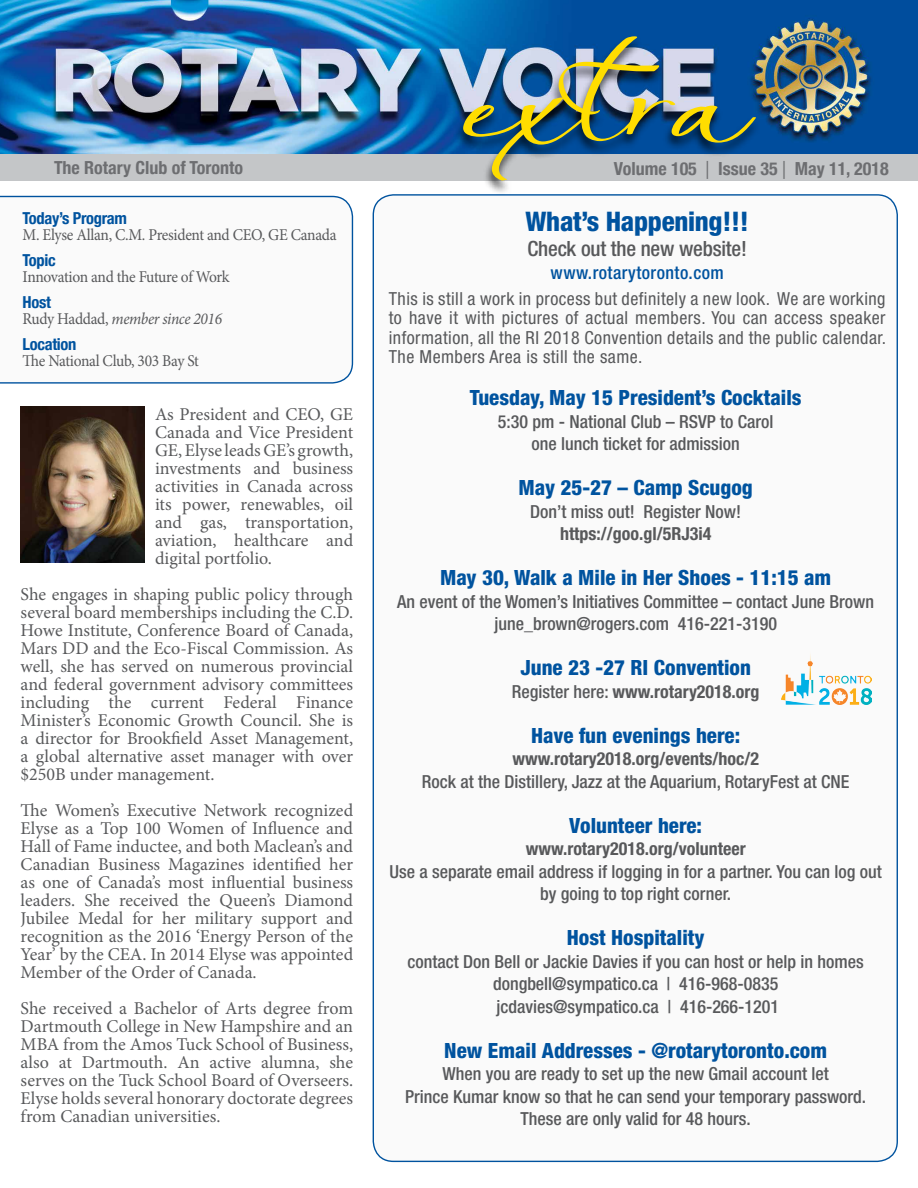
<style>
.page{position:relative;width:918px;height:1188px;background:#fff}
.page>*{position:absolute;margin:0;border:0;box-sizing:border-box;transform-origin:0 0}
.t1{font:115.35px "Always";color:#fd0}
.t2{font:800 condensed 27px "Helvetica Neue LT Std";letter-spacing:-.01em;color:#00539f}
.t3{font:800 condensed 21px "Helvetica Neue LT Std";color:#00539f}
.t4{font:500 condensed 21px "Helvetica Neue LT Std";letter-spacing:-.01em;color:#58595b}
.t5{font:18px/18px "Minion Pro";color:#58595b;text-align:justify}
.t6{font:500 condensed 18px/22.5px "Helvetica Neue LT Std";color:#58595b;text-align:center}
.t7{font:condensed 18px/19.5px "Helvetica Neue LT Std";letter-spacing:.025em;color:#58595b;text-align:justify}
.t8{font:700 condensed 18px "Helvetica Neue LT Std";color:#58595b}
.t9{font:700 condensed 18px "Helvetica Neue";color:#6d6e71}
.t10{font:500 condensed 18px "Helvetica Neue LT Std";letter-spacing:.025em;color:#00539f}
.t11{font:16.5px "Minion Pro";letter-spacing:-.025em;color:#58595b;scale:.94 1}
.t12{font:700 condensed 16.5px "Helvetica Neue";letter-spacing:-.02em;color:#00539f}
.t13{font:italic 16.5px "Minion Pro";letter-spacing:-.025em;color:#58595b;scale:.94 1}
.s1{font-style:normal}
.s2{font-weight:400;font-stretch:normal}
.s3{font-weight:500}
</style>
<div class="page">
<div style="left:373px;top:195px;width:524px;height:966px;background:#fafafa;border-radius:20px"></div>
<img style="left:0;top:0;width:918px;height:155px">
<div style="left:0;top:155px;width:918px;height:26px;background:#c4c6c8"></div>
<div style="left:454px;top:36px;width:307px;height:159px;background:#000;opacity:.75"></div>
<svg style="left:0;top:195px;width:354px;height:189px"></svg>
<img style="left:21px;top:407px;width:124px;height:156px">
<img style="left:781px;top:654px;width:91px;height:50px">
<p class="t9" style="left:54px;top:152px;width:191px">The Rotary Club of Toronto</p>
<p class="t12" style="left:23px;top:204px;width:106px">Today’s Program</p>
<p class="t11" style="left:23px;top:224px;width:336px">M. Elyse Allan, C.M. President and CEO, GE Canada</p>
<p class="t12" style="left:23px;top:246px;width:35px">Topic</p>
<p class="t11" style="left:23px;top:266px;width:222px">Innovation and the Future of Work</p>
<p class="t12" style="left:23px;top:288px;width:30px">Host</p>
<p class="t13" style="left:23px;top:308px;width:214px"><span class="s1">Rudy Haddad,</span> member since 2016</p>
<p class="t12" style="left:23px;top:330px;width:55px">Location</p>
<p class="t11" style="left:23px;top:350px;width:189px">The National Club, 303 Bay St</p>
<p class="t5" style="left:155px;top:405px;width:200px">As President and CEO, GE Canada and Vice President GE, Elyse leads GE’s growth, investments and business activities in Canada across its power, renewables, oil and gas, transportation, aviation, healthcare and digital portfolio.</p>
<p class="t5" style="left:21px;top:585px;width:334px">She engages in shaping public policy through several board memberships including the C.D.<br>Howe Institute, Conference Board of Canada, Mars DD and the Eco-Fiscal Commission. As well, she has served on numerous provincial and federal government advisory committees including the current Federal Finance Minister’s Economic Growth Council. She is a director for Brookfield Asset Management, a global alternative asset manager with over $250B under management.</p>
<p class="t5" style="left:21px;top:801px;width:334px">The Women’s Executive Network recognized Elyse as a Top 100 Women of Influence and Hall of Fame inductee, and both Maclean’s and Canadian Business Magazines identified her as one of Canada’s most influential business leaders. She received the Queen’s Diamond Jubilee Medal for her military support and recognition as the 2016 ‘Energy Person of the Year’ by the CEA. In 2014 Elyse was appointed Member of the Order of Canada.</p>
<p class="t5" style="left:21px;top:999px;width:334px">She received a Bachelor of Arts degree from Dartmouth College in New Hampshire and an MBA from the Amos Tuck School of Business, also at Dartmouth. An active alumna, she serves on the Tuck School Board of Overseers.<br>Elyse holds several honorary doctorate degrees from Canadian universities.</p>
<h1 class="t1" style="left:463px;top:26px;width:285px">extra</h1>
<p class="t9" style="left:614px;top:154px;width:277px">Volume 105 <span class="s2">|</span> Issue 35 <span class="s2">|</span> May 11, 2018</p>
<h2 class="t2" style="left:526px;top:205px;width:225px">What’s Happening!!!</h2>
<p class="t4" style="left:528px;top:236px;width:221px">Check out the new website!</p>
<p class="t10" style="left:551px;top:262px;width:175px">www.rotarytoronto.com</p>
<p class="t7" style="left:389px;top:289px;width:499px">This is still a work in process but definitely a new look. We are working to have it with pictures of actual members. You can access speaker information, all the RI 2018 Convention details and the public calendar.<br>The Members Area is still the same.</p>
<p class="t3" style="left:470px;top:385px;width:333px">Tuesday, May 15 President’s Cocktails</p>
<p class="t6" style="left:498px;top:410px;width:277px">5:30 pm - National Club – RSVP to Carol one lunch ticket for admission</p>
<p class="t3" style="left:519px;top:475px;width:236px">May 25-27 – Camp Scugog</p>
<p class="t6" style="left:530px;top:500px;width:212px">Don’t miss out! Register Now!</p>
<p class="t8" style="left:560px;top:523px;width:153px">https://goo.gl/5RJ3i4</p>
<p class="t3" style="left:440px;top:565px;width:393px">May 30, Walk a Mile in Her Shoes - 11:15 am</p>
<p class="t6" style="left:397px;top:590px;width:478px">An event of the Women’s Initiatives Committee – contact June Brown june_brown@rogers.com 416-221-3190</p>
<p class="t3" style="left:520px;top:655px;width:232px">June 23 -27 RI Convention</p>
<p class="t8" style="left:512px;top:680px;width:249px"><span class="s3">Register here:</span> www.rotary2018.org</p>
<p class="t3" style="left:531px;top:722px;width:210px">Have fun evenings here:</p>
<p class="t8" style="left:512px;top:748px;width:248px">www.rotary2018.org/events/hoc/2</p>
<p class="t6" style="left:422px;top:770px;width:429px">Rock at the Distillery, Jazz at the Aquarium, RotaryFest at CNE</p>
<p class="t3" style="left:569px;top:812px;width:134px">Volunteer here:</p>
<p class="t8" style="left:526px;top:838px;width:222px">www.rotary2018.org/volunteer</p>
<p class="t6" style="left:389px;top:860px;width:494px">Use a separate email address if logging in for a partner. You can log out by going to top right corner.</p>
<p class="t3" style="left:567px;top:925px;width:139px">Host Hospitality</p>
<p class="t6" style="left:408px;top:950px;width:458px">contact Don Bell or Jackie Davies if you can host or help in homes dongbell@sympatico.ca | 416-968-0835<br>jcdavies@sympatico.ca | 416-266-1201</p>
<p class="t3" style="left:444px;top:1037px;width:384px">New Email Addresses - @rotarytoronto.com</p>
<p class="t6" style="left:405px;top:1062px;width:462px">When you are ready to set up the new Gmail account let<br>Prince Kumar know so that he can send your temporary password.<br>These are only valid for 48 hours.</p>
</div>
